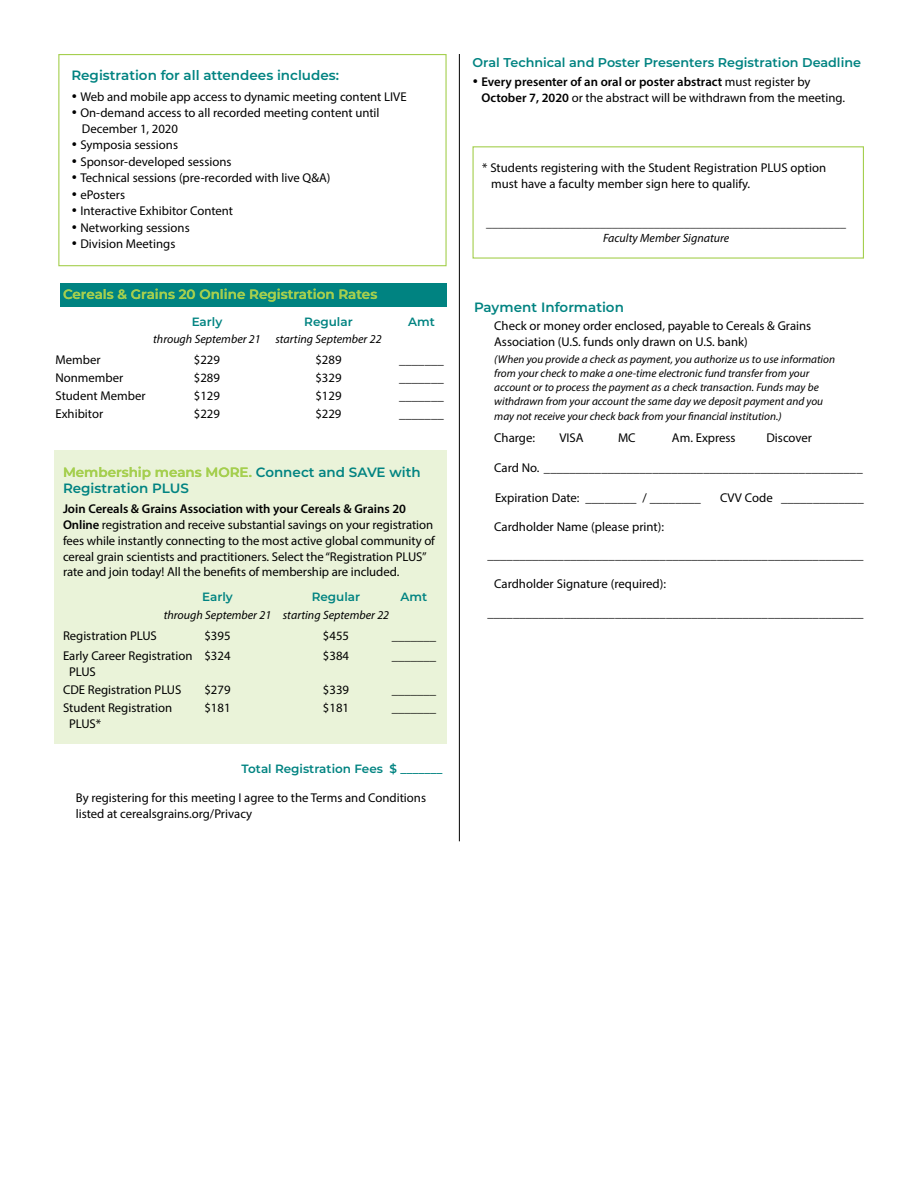
<style>
.page{position:relative;width:918px;height:1188px;background:#fff}
.page>*{position:absolute;margin:0;border:0;box-sizing:border-box;transform-origin:0 0}
.t1{font:600 13.5px/16.5px "Montserrat";color:#008381}
.t2{font:600 13.5px "Montserrat";color:#a5cf4f}
.t3{font:12.75px/15.8px "Myriad Pro";color:#000}
.t4{font:600 12.75px "Montserrat";color:#008381}
.t5{font:italic 12px "Myriad Pro";color:#000}
.t6{font:12px "Myriad Pro";color:#000}
.t7{font:600 12px "Montserrat";color:#008381}
.t8{font:italic 11.25px/14.2px "Myriad Pro";color:#000}
.s1{color:#a5cf4f}
.s2{font-weight:600}
</style>
<div class="page">
<div style="left:54px;top:451px;width:392px;height:293px;background:#eaf3d9"></div>
<div style="left:60px;top:283px;width:387px;height:24px;background:#008381"></div>
<hr style="left:459px;top:54px;width:1px;height:787px;background:#000">
<div style="left:58px;top:54px;width:389px;height:212px;border:1px solid #a5cf4f"></div>
<div style="left:472px;top:146px;width:392px;height:113px;border:1px solid #a5cf4f"></div>
<p class="t1" style="left:71px;top:66px;width:269px">Registration for all attendees includes:</p>
<p class="t3" style="left:71px;top:88px;width:337px">• Web and mobile app access to dynamic meeting content LIVE</p>
<p class="t3" style="left:82px;top:105px;width:299px;text-indent:-11px">• On-demand access to all recorded meeting content until<br>December 1, 2020</p>
<p class="t3" style="left:71px;top:137px;width:108px">• Symposia sessions</p>
<p class="t3" style="left:71px;top:154px;width:162px">• Sponsor-developed sessions</p>
<p class="t3" style="left:71px;top:170px;width:261px">• Technical sessions (pre-recorded with live Q&amp;A)</p>
<p class="t3" style="left:71px;top:187px;width:55px">• ePosters</p>
<p class="t3" style="left:71px;top:203px;width:163px">• Interactive Exhibitor Content</p>
<p class="t3" style="left:71px;top:220px;width:120px">• Networking sessions</p>
<p class="t3" style="left:71px;top:236px;width:106px">• Division Meetings</p>
<p class="t2" style="left:63px;top:284px;width:316px">Cereals &amp; Grains 20 Online Registration Rates</p>
<p class="t7" style="left:192px;top:313px;width:32px">Early</p>
<p class="t7" style="left:304px;top:313px;width:50px">Regular</p>
<p class="t7" style="left:408px;top:313px;width:28px">Amt</p>
<p class="t5" style="left:153px;top:332px;width:230px">through September 21 starting September 22</p>
<p class="t3" style="left:56px;top:352px;width:47px">Member</p>
<p class="t3" style="left:194px;top:352px;width:28px">$229</p>
<p class="t3" style="left:315px;top:352px;width:28px">$289</p>
<p class="t3" style="left:55px;top:370px;width:69px">Nonmember</p>
<p class="t3" style="left:194px;top:370px;width:28px">$289</p>
<p class="t3" style="left:315px;top:370px;width:28px">$329</p>
<p class="t3" style="left:55px;top:388px;width:92px">Student Member</p>
<p class="t3" style="left:194px;top:388px;width:28px">$129</p>
<p class="t3" style="left:315px;top:388px;width:28px">$129</p>
<p class="t3" style="left:55px;top:406px;width:49px">Exhibitor</p>
<p class="t3" style="left:194px;top:406px;width:28px">$229</p>
<p class="t3" style="left:315px;top:406px;width:28px">$229</p>
<p class="t3" style="left:399px;top:352px;width:46px">_______</p>
<p class="t3" style="left:399px;top:370px;width:46px">_______</p>
<p class="t3" style="left:399px;top:388px;width:46px">_______</p>
<p class="t3" style="left:399px;top:406px;width:46px">_______</p>
<p class="t1" style="left:63px;top:463px;width:359px"><span class="s1">Membership means MORE.</span> Connect and SAVE with<br>Registration PLUS</p>
<p class="t3" style="left:63px;top:501px;width:373px"><span class="s2">Join Cereals &amp; Grains Association with your Cereals &amp; Grains 20<br>Online</span> registration and receive substantial savings on your registration fees while instantly connecting to the most active global community of cereal grain scientists and practitioners. Select the “Registration PLUS” rate and join today! All the benefits of membership are included.</p>
<p class="t7" style="left:202px;top:589px;width:32px">Early</p>
<p class="t7" style="left:312px;top:589px;width:50px">Regular</p>
<p class="t7" style="left:401px;top:589px;width:28px">Amt</p>
<p class="t5" style="left:164px;top:608px;width:227px">through September 21 starting September 22</p>
<p class="t3" style="left:63px;top:627px;width:95px">Registration PLUS</p>
<p class="t3" style="left:204px;top:627px;width:28px">$395</p>
<p class="t3" style="left:323px;top:627px;width:28px">$455</p>
<p class="t3" style="left:392px;top:627px;width:46px">_______</p>
<p class="t3" style="left:63px;top:648px;width:169px">Early Career Registration $324</p>
<p class="t3" style="left:323px;top:648px;width:28px">$384</p>
<p class="t3" style="left:392px;top:648px;width:46px">_______</p>
<p class="t3" style="left:63px;top:663px;width:120px;line-height:18px;text-indent:6px">PLUS<br>CDE Registration PLUS</p>
<p class="t3" style="left:204px;top:682px;width:28px">$279</p>
<p class="t3" style="left:323px;top:682px;width:28px">$339</p>
<p class="t3" style="left:392px;top:682px;width:46px">_______</p>
<p class="t3" style="left:63px;top:700px;width:111px">Student Registration</p>
<p class="t3" style="left:204px;top:700px;width:28px">$181</p>
<p class="t3" style="left:323px;top:700px;width:28px">$181</p>
<p class="t3" style="left:69px;top:715px;width:34px">PLUS*</p>
<p class="t3" style="left:392px;top:700px;width:46px">_______</p>
<p class="t7" style="left:242px;top:760px;width:202px">Total Registration Fees $ _______</p>
<p class="t3" style="left:76px;top:790px;width:352px">By registering for this meeting I agree to the Terms and Conditions listed at cerealsgrains.org/Privacy</p>
<p class="t4" style="left:472px;top:54px;width:390px">Oral Technical and Poster Presenters Registration Deadline</p>
<p class="t3" style="left:482px;top:74px;width:365px;text-indent:-9px">• <span class="s2">Every presenter of an oral or poster abstract</span> must register by<br><span class="s2">October 7, 2020</span> or the abstract will be withdrawn from the meeting.</p>
<p class="t3" style="left:491px;top:160px;width:337px;text-indent:-9px">* Students registering with the Student Registration PLUS option must have a faculty member sign here to qualify.</p>
<p class="t6" style="left:486px;top:216px;width:361px">____________________________________________________________</p>
<p class="t5" style="left:603px;top:231px;width:128px">Faculty Member Signature</p>
<p class="t1" style="left:474px;top:298px;width:151px">Payment Information</p>
<p class="t3" style="left:494px;top:318px;width:319px">Check or money order enclosed, payable to Cereals &amp; Grains<br>Association (U.S. funds only drawn on U.S. bank)</p>
<p class="t8" style="left:494px;top:351px;width:342px">(When you provide a check as payment, you authorize us to use information from your check to make a one-time electronic fund transfer from your account or to process the payment as a check transaction. Funds may be withdrawn from your account the same day we deposit payment and you may not receive your check back from your financial institution.)</p>
<p class="t3" style="left:494px;top:430px;width:42px">Charge:</p>
<p class="t3" style="left:560px;top:430px;width:26px">VISA</p>
<p class="t3" style="left:618px;top:430px;width:19px">MC</p>
<p class="t3" style="left:672px;top:430px;width:65px">Am. Express</p>
<p class="t3" style="left:767px;top:430px;width:47px">Discover</p>
<p class="t3" style="left:494px;top:460px;width:370px">Card No. __________________________________________________</p>
<p class="t3" style="left:495px;top:490px;width:207px">Expiration Date: ________ / ________</p>
<p class="t3" style="left:720px;top:490px;width:145px">CVV Code _____________</p>
<p class="t3" style="left:494px;top:518px;width:171px">Cardholder Name (please print):</p>
<p class="t3" style="left:488px;top:547px;width:378px">___________________________________________________________</p>
<p class="t3" style="left:494px;top:575px;width:173px">Cardholder Signature (required):</p>
<p class="t3" style="left:488px;top:604px;width:378px">___________________________________________________________</p>
</div>
